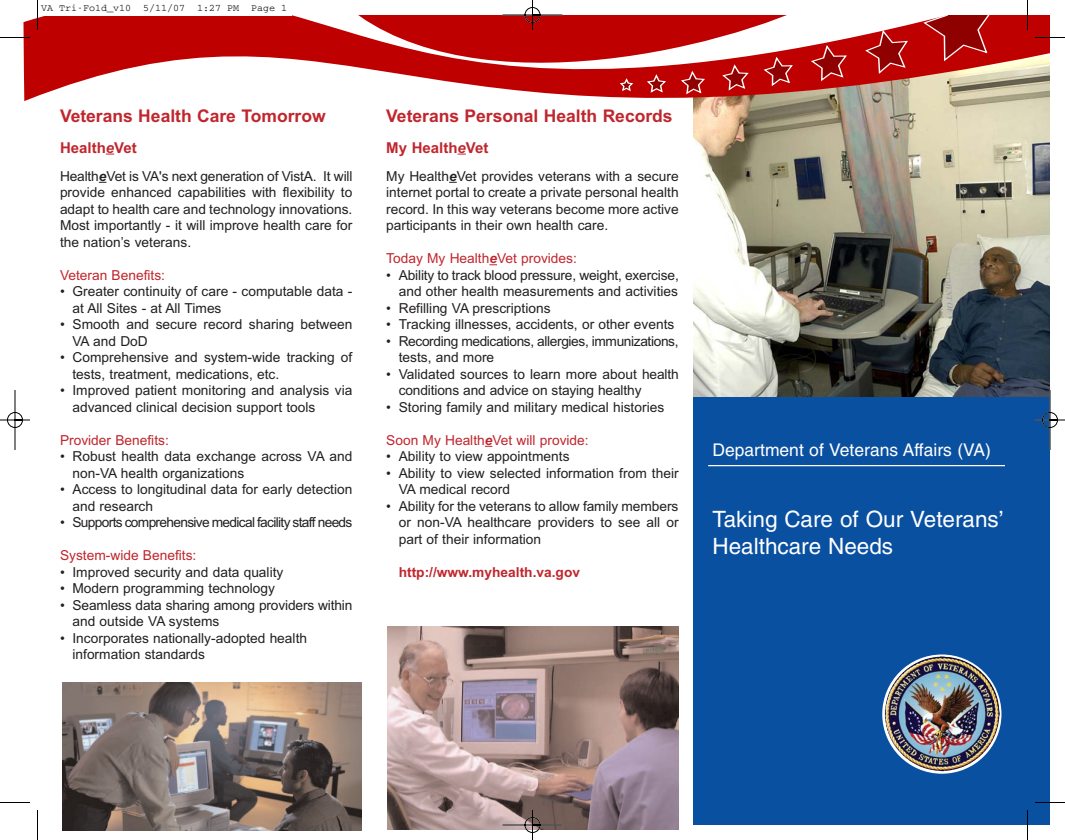
<style>
.page{position:relative;width:1065px;height:840px;background:#fff}
.page>*{position:absolute;margin:0;border:0;box-sizing:border-box;transform-origin:0 0}
.t1{font:22.5px/27px "Helvetica";color:#fff}
.t2{font:700 17.5px "Arial";color:#c0262d}
.t3{font:17.5px "Helvetica";color:#fff}
.t4{font:700 15px "Arial";color:#c0262d}
.t5{font:13.75px/16.5px "Arial";color:#231f20}
.t6{font:13.75px "Arial";color:#c0262d}
.t7{font:13.75px/16.5px "Arial";letter-spacing:-.03em;color:#231f20}
.t8{font:13.75px "Arial";letter-spacing:-.05em;color:#231f20}
.t9{font:700 13.75px "Arial";color:#c0262d}
.t10{font:10px "Courier";color:#000}
.s1{font-style:italic}
.s2{font-weight:700;font-style:italic}
</style>
<div class="page">
<img style="left:0;top:0;width:1065px;height:840px">
<p class="t10" style="left:41px;top:5px;width:248px">VA Tri-Fold_v10 5/11/07 1:27 PM Page 1</p>
<p class="t2" style="left:60px;top:106px;width:267px">Veterans Health Care Tomorrow</p>
<p class="t4" style="left:60px;top:139px;width:78px">Health<span class="s1">e</span>Vet</p>
<p class="t5" style="left:60px;top:168px;width:294px;text-align:justify">Health<span class="s2">e</span>Vet is VA's next generation of VistA. It will provide enhanced capabilities with flexibility to adapt to health care and technology innovations.<br>Most importantly - it will improve health care for the nation’s veterans.</p>
<p class="t6" style="left:60px;top:267px;width:107px">Veteran Benefits:</p>
<p class="t5" style="left:73px;top:283px;width:282px;text-indent:-12px">• Greater continuity of care - computable data - at All Sites - at All Times</p>
<p class="t5" style="left:73px;top:316px;width:281px;text-indent:-12px">• Smooth and secure record sharing between<br>VA and DoD</p>
<p class="t5" style="left:73px;top:349px;width:281px;text-indent:-12px">• Comprehensive and system-wide tracking of tests, treatment, medications, etc.</p>
<p class="t5" style="left:73px;top:382px;width:281px;text-indent:-12px">• Improved patient monitoring and analysis via advanced clinical decision support tools</p>
<p class="t6" style="left:60px;top:432px;width:110px">Provider Benefits:</p>
<p class="t5" style="left:73px;top:448px;width:281px;text-indent:-12px">• Robust health data exchange across VA and non-VA health organizations</p>
<p class="t5" style="left:73px;top:481px;width:281px;text-indent:-12px">• Access to longitudinal data for early detection and research</p>
<p class="t8" style="left:60px;top:515px;width:294px">• Supports comprehensive medical facility staff needs</p>
<p class="t6" style="left:60px;top:548px;width:138px">System-wide Benefits:</p>
<p class="t5" style="left:60px;top:564px;width:225px">• Improved security and data quality</p>
<p class="t5" style="left:60px;top:580px;width:217px">• Modern programming technology</p>
<p class="t5" style="left:73px;top:597px;width:282px;text-indent:-12px">• Seamless data sharing among providers within and outside VA systems</p>
<p class="t5" style="left:73px;top:630px;width:236px;text-indent:-12px">• Incorporates nationally-adopted health information standards</p>
<p class="t2" style="left:386px;top:106px;width:288px">Veterans Personal Health Records</p>
<p class="t4" style="left:386px;top:139px;width:104px">My Health<span class="s1">e</span>Vet</p>
<p class="t5" style="left:386px;top:168px;width:294px;text-align:justify">My Health<span class="s2">e</span>Vet provides veterans with a secure internet portal to create a private personal health record. In this way veterans become more active participants in their own health care.</p>
<p class="t6" style="left:386px;top:251px;width:192px">Today My Health<span class="s2">e</span>Vet provides:</p>
<p class="t5" style="left:386px;top:267px;width:294px;text-align:right">• Ability to track blood pressure, weight, exercise, and other health measurements and activities</p>
<p class="t5" style="left:386px;top:300px;width:166px">• Refilling VA prescriptions</p>
<p class="t5" style="left:386px;top:316px;width:290px">• Tracking illnesses, accidents, or other events</p>
<p class="t7" style="left:399px;top:333px;width:281px;text-indent:-12px">• Recording medications, allergies, immunizations, tests, and more</p>
<p class="t5" style="left:399px;top:366px;width:282px;text-indent:-12px">• Validated sources to learn more about health conditions and advice on staying healthy</p>
<p class="t5" style="left:386px;top:399px;width:280px">• Storing family and military medical histories</p>
<p class="t6" style="left:386px;top:432px;width:204px">Soon My Health<span class="s2">e</span>Vet will provide:</p>
<p class="t5" style="left:386px;top:448px;width:185px">• Ability to view appointments</p>
<p class="t5" style="left:399px;top:465px;width:281px;text-indent:-12px">• Ability to view selected information from their<br>VA medical record</p>
<p class="t5" style="left:399px;top:498px;width:281px;text-align:justify;text-indent:-12px">• Ability for the veterans to allow family members or non-VA healthcare providers to see all or part of their information</p>
<p class="t9" style="left:399px;top:564px;width:183px">http://www.myhealth.va.gov</p>
<p class="t3" style="left:712px;top:443px;width:280px">Department of Veterans Affairs (VA)</p>
<h1 class="t1" style="left:712px;top:508px;width:293px">Taking Care of Our Veterans’<br>Healthcare Needs</h1>
</div>
